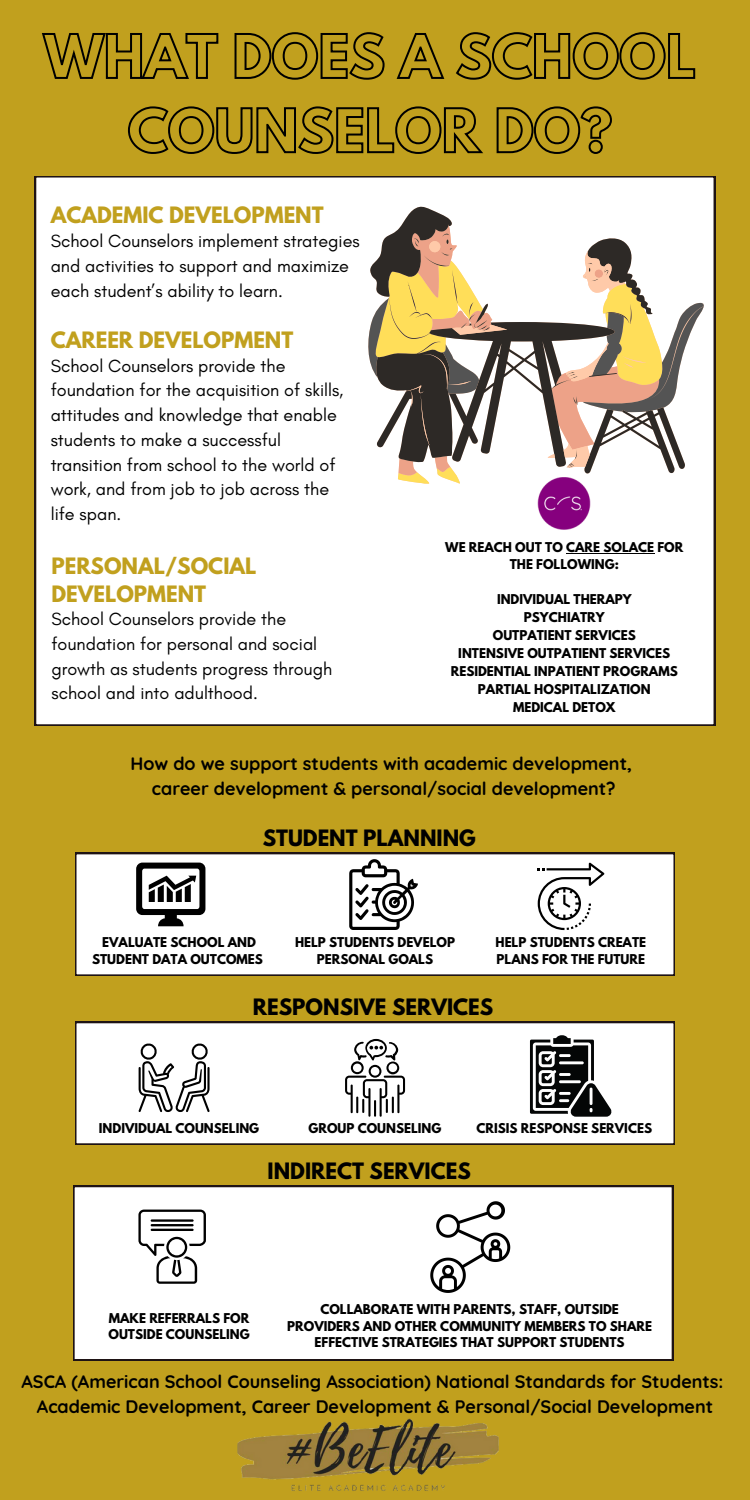
<style>
.page{position:relative;width:750px;height:1500px;background:#c1a01e}
.page>*{position:absolute;margin:0;border:0;box-sizing:border-box;transform-origin:0 0}
.t1{font:700 20px/27.8px "League Spartan";color:#c1a01e}
.t2{font:700 20px "League Spartan";color:#000}
.t3{font:18px/24.8px "Glacial Indifference";color:#000}
.t4{font:700 18px/24.8px "Quicksand";color:#000;text-align:center}
.t5{font:700 12px/16.5px "League Spartan";color:#000;text-align:center}
</style>
<div class="page">
<div style="left:75px;top:853px;width:600px;height:123px;background:#fff"></div>
<div style="left:75px;top:1022px;width:600px;height:123px;background:#fff"></div>
<div style="left:35px;top:176px;width:680px;height:550px;background:#fff"></div>
<div style="left:73px;top:1186px;width:600px;height:175px;background:#fff"></div>
<svg style="left:138px;top:1043px;width:72px;height:69px;background:#bfbfbf"></svg>
<svg style="left:345px;top:1039px;width:60px;height:78px;background:#bfbfbf"></svg>
<svg style="left:530px;top:1035px;width:82px;height:82px;background:#757676"></svg>
<svg style="left:430px;top:1201px;width:80px;height:92px;background:#cdcdcd"></svg>
<svg style="left:138px;top:1210px;width:68px;height:74px;background:#c5c5c5"></svg>
<svg style="left:136px;top:863px;width:69px;height:63px;background:#828282"></svg>
<svg style="left:349px;top:859px;width:69px;height:71px;background:#adadad"></svg>
<svg style="left:538px;top:863px;width:66px;height:67px;background:#d0d0d0"></svg>
<div style="left:366px;top:206px;width:343px;height:278px;background:#fff"></div>
<svg style="left:398px;top:474px;width:262px;height:10px;background:#fef8e0"></svg>
<svg style="left:366px;top:298px;width:343px;height:114px"></svg>
<svg style="left:370px;top:206px;width:315px;height:268px;background:#d2cdc1"></svg>
<svg style="left:403px;top:241px;width:300px;height:227px;background:#c3b6a4"></svg>
<img style="left:237px;top:1418px;width:262px;height:73px">
<img style="left:520px;top:461px;width:89px;height:85px">
<svg style="left:42px;top:32px;width:654px;height:48px"></svg>
<svg style="left:128px;top:106px;width:484px;height:48px"></svg>
<hr style="left:566px;top:553px;width:88px;height:1px;background:#000">
<h1 class="t1" style="left:51px;top:204px;width:275px">ACADEMIC DEVELOPMENT</h1>
<h2 class="t3" style="left:51px;top:228px;width:311px">School Counselors implement strategies and activities to support and maximize each student’s ability to learn.</h2>
<h1 class="t1" style="left:51px;top:329px;width:244px">CAREER DEVELOPMENT</h1>
<h2 class="t3" style="left:51px;top:353px;width:294px">School Counselors provide the foundation for the acquisition of skills, attitudes and knowledge that enable students to make a successful transition from school to the world of work, and from job to job across the life span.</h2>
<h1 class="t1" style="left:51px;top:555px;width:207px">PERSONAL/SOCIAL<br>DEVELOPMENT</h1>
<h2 class="t3" style="left:51px;top:606px;width:282px">School Counselors provide the foundation for personal and social growth as students progress through school and into adulthood.</h2>
<p class="t5" style="left:445px;top:541px;width:240px">WE REACH OUT TO CARE SOLACE FOR<br>THE FOLLOWING:</p>
<p class="t5" style="left:451px;top:592px;width:228px;line-height:18px">INDIVIDUAL THERAPY<br>PSYCHIATRY<br>OUTPATIENT SERVICES<br>INTENSIVE OUTPATIENT SERVICES<br>RESIDENTIAL INPATIENT PROGRAMS<br>PARTIAL HOSPITALIZATION<br>MEDICAL DETOX</p>
<h2 class="t4" style="left:131px;top:751px;width:503px">How do we support students with academic development, career development &amp; personal/social development?</h2>
<h1 class="t2" style="left:263px;top:828px;width:215px">STUDENT PLANNING</h1>
<p class="t5" style="left:92px;top:936px;width:172px">EVALUATE SCHOOL AND<br>STUDENT DATA OUTCOMES</p>
<p class="t5" style="left:295px;top:936px;width:161px">HELP STUDENTS DEVELOP<br>PERSONAL GOALS</p>
<p class="t5" style="left:496px;top:936px;width:152px;text-align:left">HELP STUDENTS CREATE<br>PLANS FOR THE FUTURE</p>
<h1 class="t2" style="left:253px;top:997px;width:242px">RESPONSIVE SERVICES</h1>
<p class="t5" style="left:99px;top:1121px;width:162px">INDIVIDUAL COUNSELING</p>
<p class="t5" style="left:308px;top:1121px;width:135px">GROUP COUNSELING</p>
<p class="t5" style="left:477px;top:1121px;width:177px">CRISIS RESPONSE SERVICES</p>
<h1 class="t2" style="left:268px;top:1161px;width:205px">INDIRECT SERVICES</h1>
<p class="t5" style="left:108px;top:1311px;width:143px;text-align:left">MAKE REFERRALS FOR<br>OUTSIDE COUNSELING</p>
<p class="t5" style="left:287px;top:1303px;width:366px">COLLABORATE WITH PARENTS, STAFF, OUTSIDE<br>PROVIDERS AND OTHER COMMUNITY MEMBERS TO SHARE<br>EFFECTIVE STRATEGIES THAT SUPPORT STUDENTS</p>
<h2 class="t4" style="left:21px;top:1369px;width:704px">ASCA (American School Counseling Association) National Standards for Students:<br>Academic Development, Career Development &amp; Personal/Social Development</h2>
</div>
